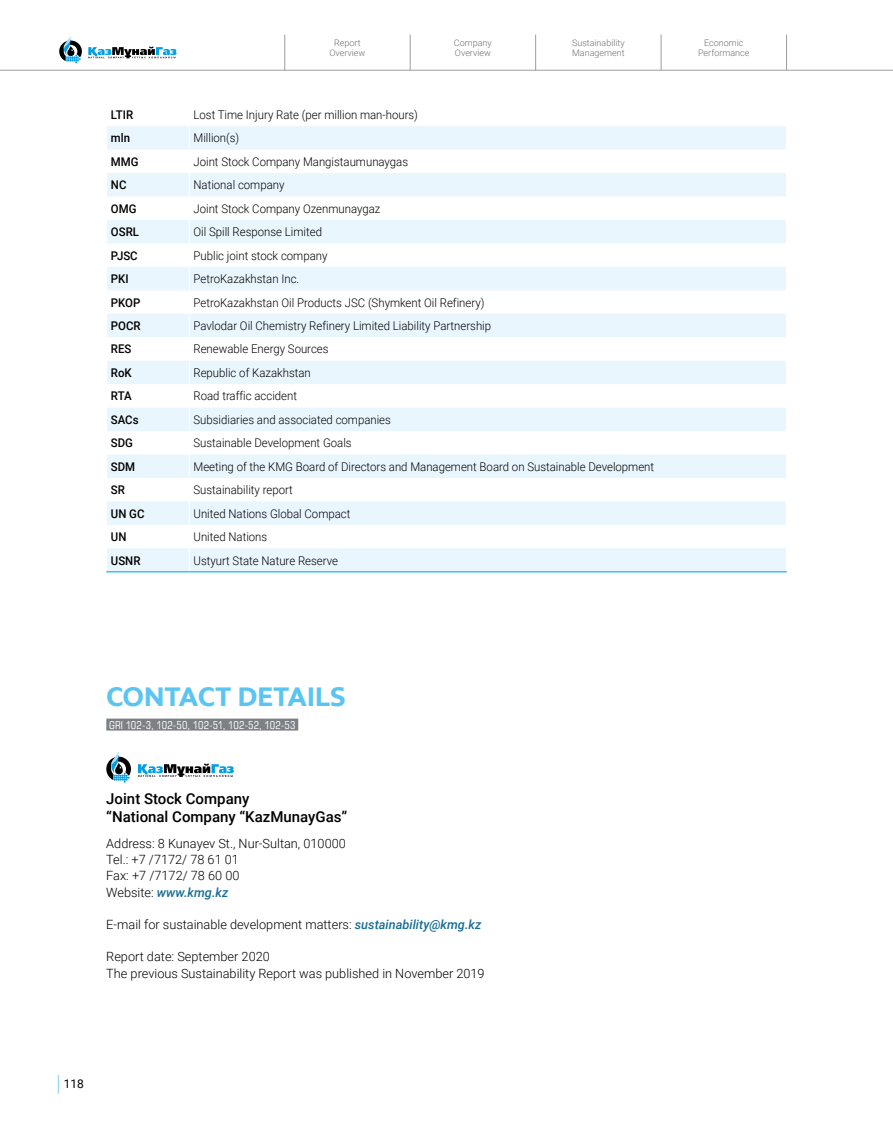
<style>
.page{position:relative;width:893px;height:1127px;background:#fff}
.page>*{position:absolute;margin:0;border:0;box-sizing:border-box;transform-origin:0 0}
.t1{font:700 27px "E Mprint";letter-spacing:.01em;color:#5bc5f2}
.t2{font:500 15px/18px "Roboto";color:#000}
.t3{font:300 12.75px/16.2px "Roboto";color:#000}
.t4{font:300 12px "Roboto";color:#000;scale:.95 1}
.t5{font:500 12px "Roboto";color:#000;scale:.95 1}
.t6{font:12px "Roboto";color:#000}
.t7{font:condensed 10.5px "DS Europe";letter-spacing:.02em;color:#fff}
.t8{font:300 9px/10.8px "Roboto";color:#706f6f;text-align:center}
.s1{font-weight:500;font-style:italic;color:#176d95}
</style>
<div class="page">
<svg style="left:107px;top:126px;width:679px;height:445px;fill:#eaf6fe"></svg>
<svg style="left:189px;top:126px;width:1px;height:399px"></svg>
<svg style="left:189px;top:548px;width:1px;height:23px"></svg>
<hr style="left:106px;top:571px;width:83px;height:1px;background:#00b1eb">
<hr style="left:189px;top:571px;width:598px;height:1px;background:#00b1eb">
<div style="left:106px;top:718px;width:192px;height:12px;background:#7d8186"></div>
<svg style="left:106px;top:751px;width:25px;height:32px"></svg>
<svg style="left:138px;top:763px;width:96px;height:14px"></svg>
<svg style="left:59px;top:36px;width:23px;height:27px"></svg>
<svg style="left:88px;top:47px;width:89px;height:12px"></svg>
<svg style="left:58px;top:1075px;width:1px;height:19px"></svg>
<hr style="left:284px;top:35px;width:1px;height:35px;background:#9d9d9c">
<hr style="left:410px;top:35px;width:1px;height:35px;background:#9d9d9c">
<hr style="left:535px;top:35px;width:1px;height:35px;background:#9d9d9c">
<hr style="left:661px;top:35px;width:1px;height:35px;background:#9d9d9c">
<hr style="left:786px;top:35px;width:1px;height:35px;background:#9d9d9c">
<hr style="left:0;top:70px;width:893px;height:1px;background:#9d9d9c">
<p class="t8" style="left:329px;top:37px;width:37px">Report<br>Overview</p>
<p class="t8" style="left:454px;top:37px;width:39px;text-align:left">Company<br>Overview</p>
<p class="t8" style="left:572px;top:37px;width:54px;text-align:left">Sustainability<br>Management</p>
<p class="t8" style="left:698px;top:37px;width:53px">Economic<br>Performance</p>
<p class="t5" style="left:111px;top:106px;width:25px">LTIR</p>
<p class="t4" style="left:193px;top:106px;width:238px">Lost Time Injury Rate (per million man-hours)</p>
<p class="t5" style="left:111px;top:130px;width:22px">mln</p>
<p class="t4" style="left:193px;top:130px;width:50px">Million(s)</p>
<p class="t5" style="left:111px;top:153px;width:31px">MMG</p>
<p class="t4" style="left:193px;top:153px;width:227px">Joint Stock Company Mangistaumunaygas</p>
<p class="t5" style="left:111px;top:177px;width:18px">NC</p>
<p class="t4" style="left:193px;top:177px;width:97px">National company</p>
<p class="t5" style="left:111px;top:200px;width:28px">OMG</p>
<p class="t4" style="left:193px;top:200px;width:198px">Joint Stock Company Ozenmunaygaz</p>
<p class="t5" style="left:111px;top:223px;width:31px">OSRL</p>
<p class="t4" style="left:193px;top:223px;width:137px">Oil Spill Response Limited</p>
<p class="t5" style="left:111px;top:247px;width:30px">PJSC</p>
<p class="t4" style="left:193px;top:247px;width:142px">Public joint stock company</p>
<p class="t5" style="left:111px;top:270px;width:20px">PKI</p>
<p class="t4" style="left:193px;top:270px;width:113px">PetroKazakhstan Inc.</p>
<p class="t5" style="left:111px;top:294px;width:32px">PKOP</p>
<p class="t4" style="left:193px;top:294px;width:308px">PetroKazakhstan Oil Products JSC (Shymkent Oil Refinery)</p>
<p class="t5" style="left:111px;top:317px;width:33px">POCR</p>
<p class="t4" style="left:193px;top:317px;width:315px">Pavlodar Oil Chemistry Refinery Limited Liability Partnership</p>
<p class="t5" style="left:111px;top:341px;width:23px">RES</p>
<p class="t4" style="left:193px;top:341px;width:144px">Renewable Energy Sources</p>
<p class="t5" style="left:111px;top:364px;width:23px">RoK</p>
<p class="t4" style="left:193px;top:364px;width:125px">Republic of Kazakhstan</p>
<p class="t5" style="left:111px;top:388px;width:23px">RTA</p>
<p class="t4" style="left:193px;top:388px;width:110px">Road traffic accident</p>
<p class="t5" style="left:111px;top:411px;width:31px">SACs</p>
<p class="t4" style="left:193px;top:411px;width:209px">Subsidiaries and associated companies</p>
<p class="t5" style="left:111px;top:435px;width:25px">SDG</p>
<p class="t4" style="left:193px;top:435px;width:168px">Sustainable Development Goals</p>
<p class="t5" style="left:111px;top:458px;width:27px">SDM</p>
<p class="t4" style="left:193px;top:458px;width:486px">Meeting of the KMG Board of Directors and Management Board on Sustainable Development</p>
<p class="t5" style="left:111px;top:482px;width:16px">SR</p>
<p class="t4" style="left:193px;top:482px;width:106px">Sustainability report</p>
<p class="t5" style="left:111px;top:505px;width:37px">UN GC</p>
<p class="t4" style="left:193px;top:505px;width:167px">United Nations Global Compact</p>
<p class="t5" style="left:111px;top:528px;width:18px">UN</p>
<p class="t4" style="left:193px;top:528px;width:79px">United Nations</p>
<p class="t5" style="left:111px;top:552px;width:33px">USNR</p>
<p class="t4" style="left:193px;top:552px;width:154px">Ustyurt State Nature Reserve</p>
<h1 class="t1" style="left:106px;top:680px;width:240px">CONTACT DETAILS</h1>
<p class="t7" style="left:109px;top:718px;width:188px">GRI 102-3, 102-50, 102-51, 102-52, 102-53</p>
<p class="t2" style="left:106px;top:789px;width:243px">Joint Stock Company<br>“National Company “KazMunayGas”</p>
<p class="t3" style="left:106px;top:835px;width:241px">Address: 8 Kunayev St., Nur-Sultan, 010000<br>Tel.: +7 /7172/ 78 61 01<br>Fax: +7 /7172/ 78 60 00<br>Website: <span class="s1">www.kmg.kz</span></p>
<p class="t3" style="left:106px;top:916px;width:377px">E-mail for sustainable development matters: <span class="s1">sustainability@kmg.kz</span></p>
<p class="t3" style="left:106px;top:948px;width:380px">Report date: September 2020<br>The previous Sustainability Report was published in November 2019</p>
<p class="t6" style="left:64px;top:1075px;width:22px">118</p>
</div>
